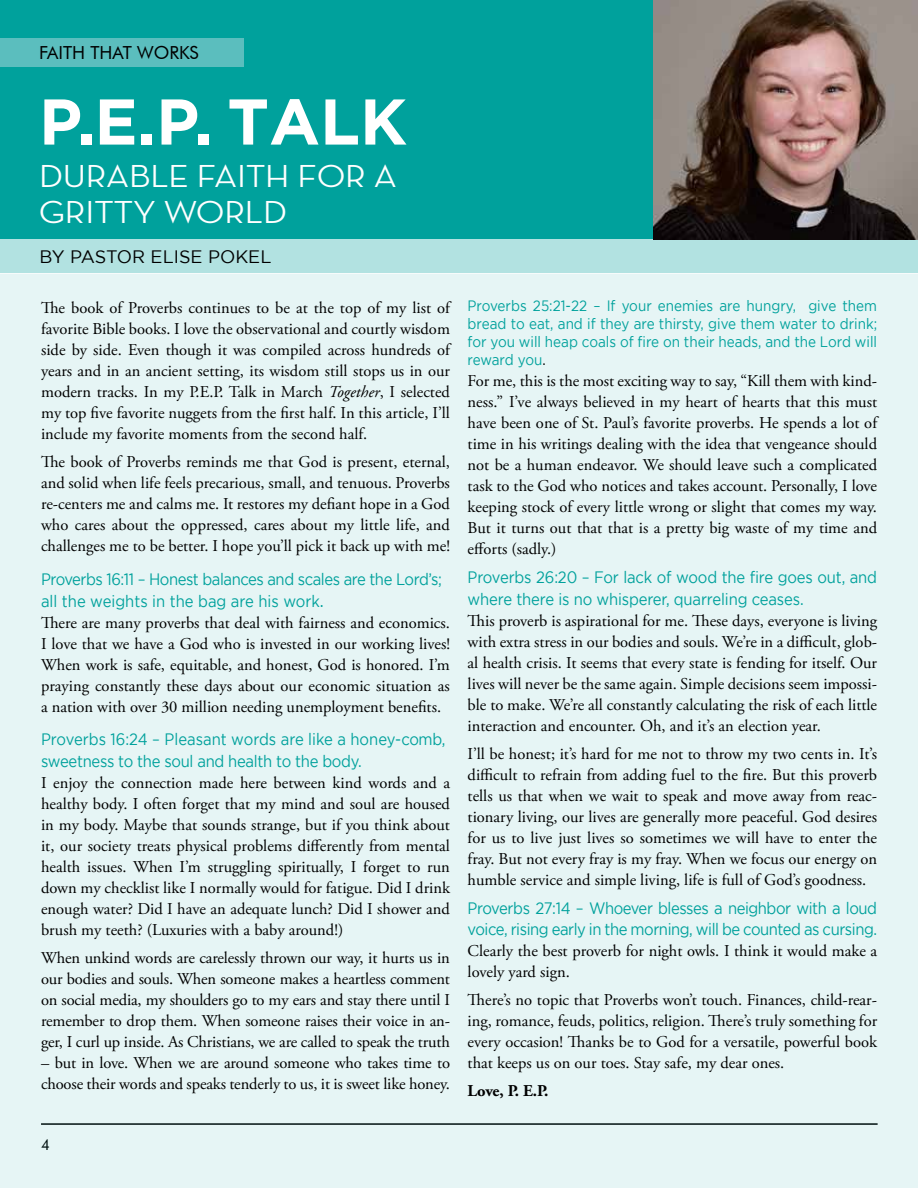
<style>
.page{position:relative;width:918px;height:1188px;background:#fff}
.page>*{position:absolute;margin:0;border:0;box-sizing:border-box;transform-origin:0 0}
.t1{font:700 64.5px "Gotham";color:#fff}
.t2{font:500 32.4px/36px "Neutra Disp";color:#fff;scale:1.11 1}
.t3{font:18px "Gotham";color:#000}
.t4{font:18px "Futura BT";color:#000}
.t5{font:16.5px/21px "Adobe Garamond Pro";color:#000;text-align:justify}
.t6{font:16.5px/21.6px "Gotham";letter-spacing:-.025em;color:#00a19c;scale:.9 1}
.t7{font:700 16.5px "Adobe Garamond Pro";color:#000}
.t8{font:15px/18px "Gotham";color:#00a19c;text-align:justify;scale:.9 1}
.t9{font:15px "Futura BT";color:#000}
.s1{font-style:italic}
.s2{font-size:18px}
.s3{color:#000}
</style>
<div class="page">
<div style="left:0;top:273px;width:918px;height:915px;background:#e6f5f5"></div>
<div style="left:0;top:0;width:918px;height:273px;background:#00a19c"></div>
<div style="left:0;top:239px;width:918px;height:35px;background:#b2e2e1"></div>
<img style="left:653px;top:0;width:265px;height:239px">
<div style="left:0;top:38px;width:244px;height:29px;background:#5bbebe"></div>
<p class="t4" style="left:39px;top:42px;width:161px">FAITH THAT WORKS</p>
<h1 class="t1" style="left:39px;top:84px;width:370px">P.E.P. TALK</h1>
<h2 class="t2" style="left:39px;top:159px;width:324px">DURABLE FAITH FOR A<br>GRITTY WORLD</h2>
<p class="t3" style="left:39px;top:247px;width:234px">BY PASTOR ELISE POKEL</p>
<p class="t5" style="left:41px;top:298px;width:411px">The book of Proverbs continues to be at the top of my list of favorite Bible books. I love the observational and courtly wisdom side by side. Even though it was compiled across hundreds of years and in an ancient setting, its wisdom still stops us in our modern tracks. In my P.E.P. Talk in March <span class="s1">Together</span>, I selected my top five favorite nuggets from the first half. In this article, I’ll include my favorite moments from the second half.</p>
<p class="t5" style="left:41px;top:452px;width:411px">The book of Proverbs reminds me that God is present, eternal, and solid when life feels precarious, small, and tenuous. Proverbs re-centers me and calms me. It restores my defiant hope in a God who cares about the oppressed, cares about my little life, and challenges me to be better. I hope you’ll pick it back up with me!</p>
<p class="t6" style="left:41px;top:568px;width:447px">Proverbs 16:11 – Honest balances and scales are the Lord’s; all the weights in the bag are his work<span class="s2">.</span></p>
<p class="t5" style="left:41px;top:613px;width:411px">There are many proverbs that deal with fairness and economics.<br>I love that we have a God who is invested in our working lives!<br>When work is safe, equitable, and honest, God is honored. I’m praying constantly these days about our economic situation as a nation with over 30 million needing unemployment benefits.</p>
<p class="t6" style="left:41px;top:728px;width:451px">Proverbs 16:24 – Pleasant words are like a honey-comb, sweetness to the soul and health to the body.</p>
<p class="t5" style="left:41px;top:773px;width:411px">I enjoy the connection made here between kind words and a healthy body. I often forget that my mind and soul are housed in my body. Maybe that sounds strange, but if you think about it, our society treats physical problems differently from mental health issues. When I’m struggling spiritually, I forget to run down my checklist like I normally would for fatigue. Did I drink enough water? Did I have an adequate lunch? Did I shower and brush my teeth? (Luxuries with a baby around!)</p>
<p class="t5" style="left:41px;top:947px;width:411px">When unkind words are carelessly thrown our way, it hurts us in our bodies and souls. When someone makes a heartless comment on social media, my shoulders go to my ears and stay there until I remember to drop them. When someone raises their voice in an&shy;ger, I curl up inside. As Christians, we are called to speak the truth</p>
<p class="t5" style="left:41px;top:1052px;width:411px">– but in love. When we are around someone who takes time to choose their words and speaks tenderly to us, it is sweet like honey.</p>
<p class="t8" style="left:468px;top:297px;width:457px">Proverbs 25:21-22 – If your enemies are hungry, give them bread to eat, and if they are thirsty, give them water to drink; for you will heap coals of fire on their heads, and the Lord will reward you<span class="s3">.</span></p>
<p class="t5" style="left:468px;top:371px;width:411px">For me, this is the most exciting way to say, “Kill them with kind&shy;ness.” I’ve always believed in my heart of hearts that this must have been one of St. Paul’s favorite proverbs. He spends a lot of time in his writings dealing with the idea that vengeance should not be a human endeavor. We should leave such a complicated task to the God who notices and takes account. Personally, I love keeping stock of every little wrong or slight that comes my way.<br>But it turns out that that is a pretty big waste of my time and efforts (sadly.)</p>
<p class="t6" style="left:468px;top:567px;width:457px">Proverbs 26:20 – For lack of wood the fire goes out, and where there is no whisperer, quarreling ceases.</p>
<p class="t5" style="left:468px;top:611px;width:411px">This proverb is aspirational for me. These days, everyone is living with extra stress in our bodies and souls. We’re in a difficult, glob&shy;al health crisis. It seems that every state is fending for itself. Our lives will never be the same again. Simple decisions seem impossi&shy;ble to make. We’re all constantly calculating the risk of each little interaction and encounter. Oh, and it’s an election year.</p>
<p class="t5" style="left:468px;top:744px;width:411px">I’ll be honest; it’s hard for me not to throw my two cents in. It’s difficult to refrain from adding fuel to the fire. But this proverb tells us that when we wait to speak and move away from reac&shy;tionary living, our lives are generally more peaceful. God desires for us to live just lives so sometimes we will have to enter the fray. But not every fray is my fray. When we focus our energy on humble service and simple living, life is full of God’s goodness.</p>
<p class="t6" style="left:468px;top:897px;width:457px;line-height:21px">Proverbs 27:14 – Whoever blesses a neighbor with a loud voice, rising early in the morning, will be counted as cursing.</p>
<p class="t5" style="left:468px;top:941px;width:411px">Clearly the best proverb for night owls. I think it would make a lovely yard sign.</p>
<p class="t5" style="left:468px;top:990px;width:411px">There’s no topic that Proverbs won’t touch. Finances, child-rear&shy;ing, romance, feuds, politics, religion. There’s truly something for every occasion! Thanks be to God for a versatile, powerful book that keeps us on our toes. Stay safe, my dear ones.</p>
<p class="t7" style="left:468px;top:1081px;width:82px">Love, P. E.P.</p>
<p class="t9" style="left:41px;top:1135px;width:10px">4</p>
</div>
